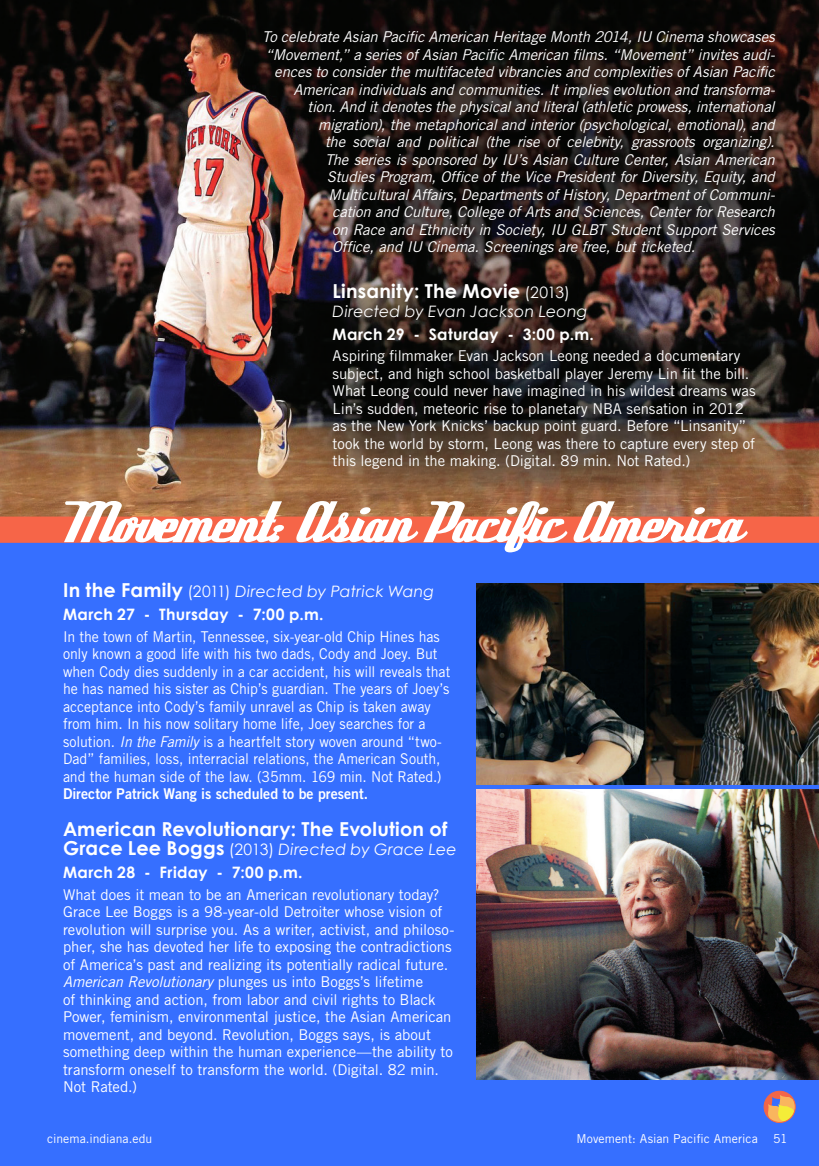
<style>
.page{position:relative;width:819px;height:1166px;background:#366fff}
.page>*{position:absolute;margin:0;border:0;box-sizing:border-box;transform-origin:0 0}
.t1{font:700 19.25px "Century Gothic";letter-spacing:.01em;color:#fff}
.t2{font:italic 15.75px "Century Gothic";letter-spacing:.01em;color:#fff}
.t3{font:700 15.75px "Century Gothic";letter-spacing:.015em;color:#fff}
.t4{font:14.88px/17.5px "Trade Gothic LT Std";letter-spacing:-.005em;color:#fff}
.t5{font:italic 14.88px "Trade Gothic LT Std";letter-spacing:-.01em;color:#fff}
.t6{font:14.88px/17.5px "Trade Gothic LT Std";letter-spacing:-.005em;color:#fff;scale:.95 1}
.page_number-left{font:12.25px "Trade Gothic LT Std";letter-spacing:.005em;color:#fff}
.s1{font-weight:400;font-size:15.75px}
.s2{font-weight:700;font-style:normal;font-size:19.25px}
.s3{font-style:normal}
.s4{font-style:italic}
.s5{font-family:"Trade Gothic LT Std Bd 2"}
</style>
<div class="page">
<img style="left:0;top:0;width:819px;height:516px">
<div style="left:764px;top:1091px;width:31px;height:31px;background:#f26648;border-radius:50%"></div>
<svg style="left:767px;top:1094px;width:29px;height:29px"></svg>
<div style="left:764px;top:1091px;width:31px;height:31px;border:1px solid #f26648;border-radius:50%"></div>
<img style="left:476px;top:789px;width:343px;height:290px">
<img style="left:476px;top:583px;width:343px;height:201px">
<div style="left:0;top:516px;width:819px;height:27px;background:#f66548"></div>
<svg style="left:64px;top:501px;width:684px;height:51px"></svg>
<p class="t5" style="left:262px;top:28px;width:514px">To celebrate Asian Pacific American Heritage Month 2014, IU Cinema showcases</p>
<p class="t5" style="left:266px;top:45px;width:511px">“Movement,” a series of Asian Pacific American films. “Movement” invites audi-</p>
<p class="t5" style="left:274px;top:63px;width:502px">ences to consider the multifaceted vibrancies and complexities of Asian Pacific</p>
<p class="t5" style="left:294px;top:80px;width:483px">American individuals and communities. It implies evolution and transforma-</p>
<p class="t5" style="left:308px;top:98px;width:469px">tion. And it denotes the physical and literal (athletic prowess, international</p>
<p class="t5" style="left:318px;top:115px;width:458px">migration), the metaphorical and interior (psychological, emotional), and</p>
<p class="t5" style="left:325px;top:133px;width:451px">the social and political (the rise of celebrity, grassroots organizing).</p>
<p class="t5" style="left:325px;top:150px;width:451px">The series is sponsored by IU’s Asian Culture Center, Asian American</p>
<p class="t5" style="left:327px;top:168px;width:449px">Studies Program, Office of the Vice President for Diversity, Equity, and</p>
<p class="t5" style="left:329px;top:185px;width:448px">Multicultural Affairs, Departments of History, Department of Communi-</p>
<p class="t5" style="left:332px;top:203px;width:444px">cation and Culture, College of Arts and Sciences, Center for Research</p>
<p class="t5" style="left:332px;top:220px;width:444px">on Race and Ethnicity in Society, IU GLBT Student Support Services</p>
<p class="t5" style="left:332px;top:238px;width:365px">Office, and IU Cinema. Screenings are free, but ticketed.</p>
<p class="t1" style="left:333px;top:279px;width:239px">Linsanity: The Movie <span class="s1">(2013)</span></p>
<p class="t2" style="left:333px;top:302px;width:256px">Directed by Evan Jackson Leong</p>
<p class="t3" style="left:333px;top:324px;width:263px">March 29 - Saturday - 3:00 p.m.</p>
<p class="t4" style="left:333px;top:347px;width:424px">Aspiring filmmaker Evan Jackson Leong needed a documentary subject, and high school basketball player Jeremy Lin fit the bill.<br>What Leong could never have imagined in his wildest dreams was Lin’s sudden, meteoric rise to planetary NBA sensation in 2012 as the New York Knicks’ backup point guard. Before “Linsanity” took the world by storm, Leong was there to capture every step of this legend in the making. (Digital. 89 min. Not Rated.)</p>
<p class="t2" style="left:63px;top:582px;width:373px"><span class="s2">In the Family</span> <span class="s3">(2011)</span> Directed by Patrick Wang</p>
<p class="t3" style="left:63px;top:605px;width:262px">March 27 - Thursday - 7:00 p.m.</p>
<p class="t6" style="left:63px;top:627px;width:409px">In the town of Martin, Tennessee, six-year-old Chip Hines has only known a good life with his two dads, Cody and Joey. But when Cody dies suddenly in a car accident, his will reveals that he has named his sister as Chip’s guardian. The years of Joey’s acceptance into Cody’s family unravel as Chip is taken away from him. In his now solitary home life, Joey searches for a solution. <span class="s4">In the Family</span> is a heartfelt story woven around “two-Dad” families, loss, interracial relations, the American South, and the human side of the law. (35mm. 169 min. Not Rated.)<br><span class="s5">Director Patrick Wang is scheduled to be present.</span></p>
<p class="t1" style="left:63px;top:817px;width:386px">American Revolutionary: The Evolution of</p>
<p class="t2" style="left:63px;top:840px;width:395px"><span class="s2">Grace Lee Boggs</span> <span class="s3">(2013)</span> Directed by Grace Lee</p>
<p class="t3" style="left:63px;top:862px;width:241px">March 28 - Friday - 7:00 p.m.</p>
<p class="t4" style="left:63px;top:885px;width:393px">What does it mean to be an American revolutionary today?<br>Grace Lee Boggs is a 98-year-old Detroiter whose vision of revolution will surprise you. As a writer, activist, and philoso&shy;pher, she has devoted her life to exposing the contradictions of America’s past and realizing its potentially radical future.<br><span class="s4">American Revolutionary</span> plunges us into Boggs’s lifetime<br>of thinking and action, from labor and civil rights to Black Power, feminism, environmental justice, the Asian American movement, and beyond. Revolution, Boggs says, is about something deep within the human experience—the ability to transform oneself to transform the world. (Digital. 82 min.<br>Not Rated.)</p>
<p class="page_number-left" style="left:47px;top:1131px;width:107px">cinema.indiana.edu</p>
<p class="page_number-left" style="left:576px;top:1131px;width:213px">Movement: Asian Pacific America 51</p>
</div>
